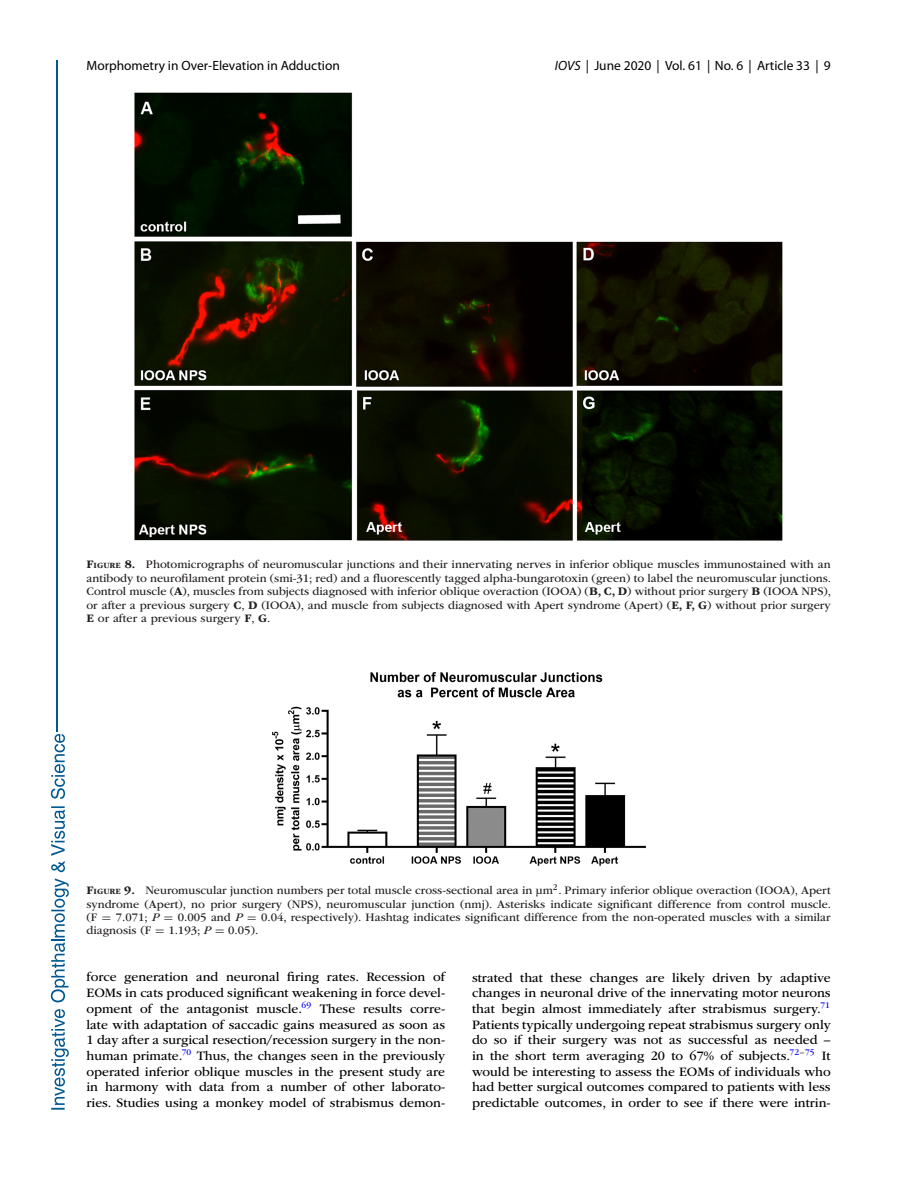
<style>
.page{position:relative;width:918px;height:1188px;background:#fff}
.page>*{position:absolute;margin:0;border:0;box-sizing:border-box;transform-origin:0 0}
.t1{font:13.5px/15.8px "ITC Garamond Std";color:#000;text-align:justify}
.t2{font:13.5px "Myriad Pro";color:#000}
.t3{font:12px/13.5px "ITC Garamond Std";color:#231f20;text-align:justify}
.s1{font-style:italic}
.s2{font-weight:700}
.s3{font-weight:700;font-size:8.4px}
.s4{font-family:"MTSY"}
</style>
<div class="page">
<hr style="left:57px;top:60px;width:1px;height:672px;background:#005892">
<svg style="left:51px;top:734px;width:18px;height:376px"></svg>
<img style="left:135px;top:92px;width:648px;height:448px">
<img style="left:273px;top:673px;width:372px;height:193px">
<p class="t2" style="left:86px;top:57px;width:255px">Morphometry in Over-Elevation in Adduction</p>
<p class="t2" style="left:555px;top:57px;width:277px"><span class="s1">IOVS</span> | June 2020 | Vol. 61 | No. 6 | Article 33 | 9</p>
<p class="t3" style="left:86px;top:559px;width:746px"><span class="s2">F</span><span class="s3">IGURE</span> <span class="s2">8.</span> Photomicrographs of neuromuscular junctions and their innervating nerves in inferior oblique muscles immunostained with an antibody to neurofilament protein (smi-31; red) and a fluorescently tagged alpha-bungarotoxin (green) to label the neuromuscular junctions.<br>Control muscle (<span class="s2">A</span>), muscles from subjects diagnosed with inferior oblique overaction (IOOA) (<span class="s2">B, C, D</span>) without prior surgery <span class="s2">B</span> (IOOA NPS), or after a previous surgery <span class="s2">C</span>, <span class="s2">D</span> (IOOA), and muscle from subjects diagnosed with Apert syndrome (Apert) (<span class="s2">E, F, G</span>) without prior surgery <span class="s2">E</span> or after a previous surgery <span class="s2">F</span>, <span class="s2">G</span>.</p>
<p class="t3" style="left:86px;top:884px;width:746px"><span class="s2">F</span><span class="s3">IGURE</span> <span class="s2">9.</span> Neuromuscular junction numbers per total muscle cross-sectional area in μm<sup>2</sup>. Primary inferior oblique overaction (IOOA), Apert syndrome (Apert), no prior surgery (NPS), neuromuscular junction (nmj). Asterisks indicate significant difference from control muscle. (F <span class="s4">=</span> 7.071; <span class="s1">P</span> <span class="s4">=</span> 0.005 and <span class="s1">P</span> <span class="s4">=</span> 0.04, respectively). Hashtag indicates significant difference from the non-operated muscles with a similar diagnosis (F <span class="s4">=</span> 1.193; <span class="s1">P</span> <span class="s4">=</span> 0.05).</p>
<p class="t1" style="left:86px;top:970px;width:360px">force generation and neuronal firing rates. Recession of EOMs in cats produced significant weakening in force devel&shy;opment of the antagonist muscle.<sup>69</sup> These results corre&shy;late with adaptation of saccadic gains measured as soon as 1 day after a surgical resection/recession surgery in the non&shy;human primate.<sup>70</sup> Thus, the changes seen in the previously operated inferior oblique muscles in the present study are in harmony with data from a number of other laborato&shy;ries. Studies using a monkey model of strabismus demon-</p>
<p class="t1" style="left:472px;top:970px;width:360px">strated that these changes are likely driven by adaptive changes in neuronal drive of the innervating motor neurons that begin almost immediately after strabismus surgery.<sup>71<br></sup>Patients typically undergoing repeat strabismus surgery only do so if their surgery was not as successful as needed – in the short term averaging 20 to 67% of subjects.<sup>72</sup><sup>–</sup><sup>75</sup> It would be interesting to assess the EOMs of individuals who had better surgical outcomes compared to patients with less predictable outcomes, in order to see if there were intrin-</p>
</div>
